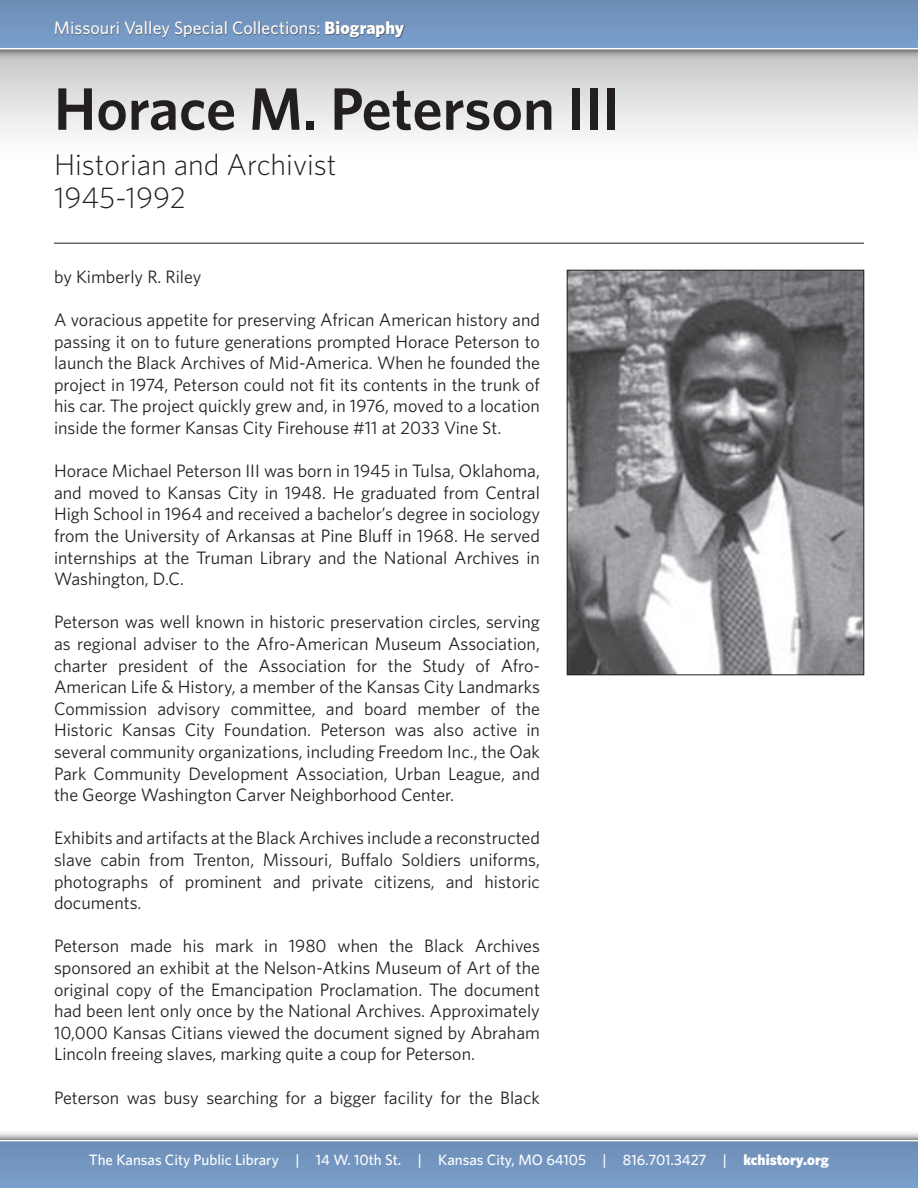
<style>
.page{position:relative;width:918px;height:1188px;background:#fff}
.page>*{position:absolute;margin:0;border:0;box-sizing:border-box;transform-origin:0 0}
.t1{font:600 60px "Whitney";color:#231f20}
.t2{font:300 30px "Whitney";color:#231f20}
.t3{font:18px/21.6px "Whitney";color:#231f20;text-align:justify}
.t4{font:500 18px "Whitney";color:#fff}
.t5{font:500 15px "Whitney";color:#fff}
.s1{font-weight:900}
</style>
<div class="page">
<div style="left:0;top:50px;width:918px;height:108px;background:linear-gradient(to bottom,#c5c5c6,#fff)"></div>
<div style="left:0;top:0;width:918px;height:60px;background:#231f20;opacity:.75"></div>
<div style="left:0;top:0;width:918px;height:48px;background:linear-gradient(to bottom,#6c8db4,#7b9fcc)"></div>
<div style="left:52px;top:16px;width:544px;height:41px;background:#231f20;opacity:.75"></div>
<div style="left:0;top:1130px;width:918px;height:58px;background:#231f20;opacity:.75"></div>
<svg style="left:0;top:1140px;width:918px;height:2px"></svg>
<div style="left:0;top:1142px;width:918px;height:46px;background:#7396c1"></div>
<hr style="left:54px;top:243px;width:810px;height:1px;background:#231f20">
<img style="left:569px;top:272px;width:293px;height:401px">
<div style="left:567px;top:270px;width:297px;height:405px;border:1px solid #231f20"></div>
<p class="t4" style="left:54px;top:17px;width:352px">Missouri Valley Special Collections: <span class="s1">Biography</span></p>
<p class="t1" style="left:54px;top:73px;width:567px">Horace M. Peterson III</p>
<p class="t2" style="left:54px;top:147px;width:284px">Historian and Archivist</p>
<p class="t2" style="left:54px;top:180px;width:133px">1945-1992</p>
<p class="t3" style="left:54px;top:265px;width:149px">by Kimberly R. Riley</p>
<p class="t3" style="left:54px;top:309px;width:488px">A voracious appetite for preserving African American history and passing it on to future generations prompted Horace Peterson to launch the Black Archives of Mid-America. When he founded the project in 1974, Peterson could not fit its contents in the trunk of his car. The project quickly grew and, in 1976, moved to a location inside the former Kansas City Firehouse #11 at 2033 Vine St.</p>
<p class="t3" style="left:54px;top:460px;width:488px">Horace Michael Peterson III was born in 1945 in Tulsa, Oklahoma, and moved to Kansas City in 1948. He graduated from Central High School in 1964 and received a bachelor’s degree in sociology from the University of Arkansas at Pine Bluff in 1968. He served internships at the Truman Library and the National Archives in Washington, D.C.</p>
<p class="t3" style="left:54px;top:611px;width:488px">Peterson was well known in historic preservation circles, serving as regional adviser to the Afro-American Museum Association, charter president of the Association for the Study of Afro-American Life &amp; History, a member of the Kansas City Landmarks Commission advisory committee, and board member of the Historic Kansas City Foundation. Peterson was also active in several community organizations, including Freedom Inc., the Oak Park Community Development Association, Urban League, and the George Washington Carver Neighborhood Center.</p>
<p class="t3" style="left:54px;top:827px;width:488px">Exhibits and artifacts at the Black Archives include a reconstructed slave cabin from Trenton, Missouri, Buffalo Soldiers uniforms, photographs of prominent and private citizens, and historic documents.</p>
<p class="t3" style="left:54px;top:935px;width:488px">Peterson made his mark in 1980 when the Black Archives sponsored an exhibit at the Nelson-Atkins Museum of Art of the original copy of the Emancipation Proclamation. The document had been lent only once by the National Archives. Approximately 10,000 Kansas Citians viewed the document signed by Abraham Lincoln freeing slaves, marking quite a coup for Peterson.</p>
<p class="t3" style="left:54px;top:1086px;width:487px">Peterson was busy searching for a bigger facility for the Black</p>
<p class="t5" style="left:89px;top:1151px;width:742px">The Kansas City Public Library | 14 W. 10th St. | Kansas City, MO 64105 | 816.701.3427 | <span class="s1">kchistory.org</span></p>
</div>
